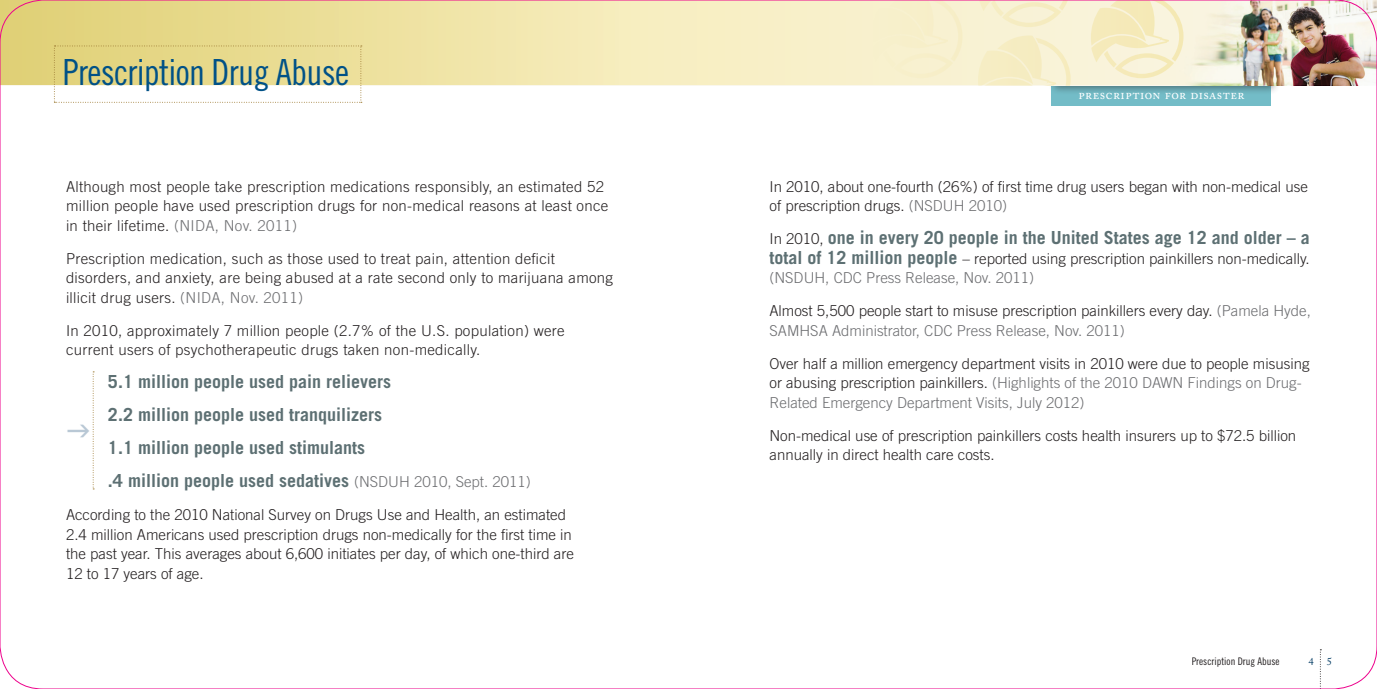
<style>
.page{position:relative;width:1377px;height:689px;background:#fff}
.page>*{position:absolute;margin:0;border:0;box-sizing:border-box;transform-origin:0 0}
.t1{font:36px "Trade Gothic Cond Eighteen";letter-spacing:-.02em;color:#005187}
.bullet_text_what_you{font:700 18px "Trade Gothic";color:#5d7073}
.bullet_text_what_you-2{font:300 15px/19.5px "Trade Gothic";color:#231f20}
.bullet_text_what_you-3{font:300 15px/19.5px "Trade Gothic";letter-spacing:.02em;color:#231f20}
.t2{font:13.5px "Adobe Caslon Pro";letter-spacing:.03em;color:#fff}
.t3{font:10.5px "Trade Gothic Cond Eighteen";color:#231f20}
.t4{font:10.5px "Adobe Caslon Pro";color:#003a62}
.s1{color:#6c6d70}
.s2{font-weight:300;font-size:15px;color:#6c6d70}
.s3{font-weight:300;font-size:15px;color:#231f20}
.s4{font-weight:700;font-size:18px;color:#5d7073}
</style>
<div class="page">
<svg style="left:1320px;top:649px;width:1px;height:40px"></svg>
<div style="left:1052px;top:84px;width:219px;height:22px;background:#73bcc7"></div>
<div style="left:1048px;top:0;width:232px;height:94px;background:#231f20;opacity:.45"></div>
<img style="left:619px;top:0;width:758px;height:85px">
<svg style="left:1091px;top:2px;width:93px;height:76px;background:#f6eeca"></svg>
<svg style="left:1104px;top:51px;width:13px;height:16px"></svg>
<svg style="left:978px;top:2px;width:93px;height:25px;background:#f7f0d0"></svg>
<svg style="left:991px;top:0;width:13px;height:16px"></svg>
<svg style="left:978px;top:35px;width:93px;height:50px;background:#f6eeca"></svg>
<div style="left:870px;top:2px;width:93px;height:76px;background:#f7f0cd"></div>
<div style="left:883px;top:51px;width:13px;height:16px;background:#f7f0cd;border-radius:3px"></div>
<div style="left:0;top:0;width:619px;height:85px;background:linear-gradient(to right,#dfce73,#f6edbb)"></div>
<svg style="left:54px;top:46px;width:308px;height:57px"></svg>
<svg style="left:92px;top:371px;width:2px;height:118px"></svg>
<p class="t1" style="left:63px;top:51px;width:288px">Prescription Drug Abuse</p>
<p class="bullet_text_what_you-3" style="left:66px;top:176px;width:544px">Although most people take prescription medications responsibly, an estimated 52 million people have used prescription drugs for non-medical reasons at least once in their lifetime. <span class="s1">(NIDA, Nov. 2011)</span></p>
<p class="bullet_text_what_you-3" style="left:66px;top:248px;width:549px">Prescription medication, such as those used to treat pain, attention deficit disorders, and anxiety, are being abused at a rate second only to marijuana among illicit drug users. <span class="s1">(NIDA, Nov. 2011)</span></p>
<p class="bullet_text_what_you-3" style="left:66px;top:320px;width:500px">In 2010, approximately 7 million people (2.7% of the U.S. population) were current users of psychotherapeutic drugs taken non-medically.</p>
<p class="bullet_text_what_you" style="left:108px;top:370px;width:285px">5.1 million people used pain relievers</p>
<p class="bullet_text_what_you" style="left:108px;top:403px;width:276px">2.2 million people used tranquilizers</p>
<p class="bullet_text_what_you" style="left:108px;top:436px;width:259px">1.1 million people used stimulants</p>
<p class="bullet_text_what_you" style="left:108px;top:469px;width:424px">.4 million people used sedatives <span class="s2">(NSDUH 2010, Sept. 2011)</span></p>
<p class="bullet_text_what_you-2" style="left:66px;top:505px;width:509px">According to the 2010 National Survey on Drugs Use and Health, an estimated 2.4 million Americans used prescription drugs non-medically for the first time in the past year. This averages about 6,600 initiates per day, of which one-third are 12 to 17 years of age.</p>
<p class="t2" style="left:1078px;top:86px;width:168px">prescription for disaster</p>
<p class="bullet_text_what_you-2" style="left:770px;top:176px;width:540px">In 2010, about one-fourth (26%) of first time drug users began with non-medical use of prescription drugs. <span class="s1">(NSDUH 2010)</span></p>
<p class="bullet_text_what_you" style="left:770px;top:226px;width:542px"><span class="s3">In 2010,</span> one in every 20 people in the United States age 12 and older – a</p>
<p class="bullet_text_what_you-2" style="left:770px;top:248px;width:542px"><span class="s4">total of 12 million people</span> – reported using prescription painkillers non-medically. <span class="s1">(NSDUH, CDC Press Release, Nov. 2011)</span></p>
<p class="bullet_text_what_you-2" style="left:770px;top:301px;width:543px">Almost 5,500 people start to misuse prescription painkillers every day. <span class="s1">(Pamela Hyde,<br>SAMHSA Administrator, CDC Press Release, Nov. 2011)</span></p>
<p class="bullet_text_what_you-2" style="left:770px;top:353px;width:542px">Over half a million emergency department visits in 2010 were due to people misusing or abusing prescription painkillers. <span class="s1">(Highlights of the 2010 DAWN Findings on Drug-<br>Related Emergency Department Visits, July 2012)</span></p>
<p class="bullet_text_what_you-2" style="left:770px;top:425px;width:528px">Non-medical use of prescription painkillers costs health insurers up to $72.5 billion annually in direct health care costs.</p>
<p class="t3" style="left:1192px;top:655px;width:90px">Prescription Drug Abuse</p>
<p class="t4" style="left:1308px;top:655px;width:7px">4</p>
<p class="t4" style="left:1327px;top:655px;width:7px">5</p>
</div>
